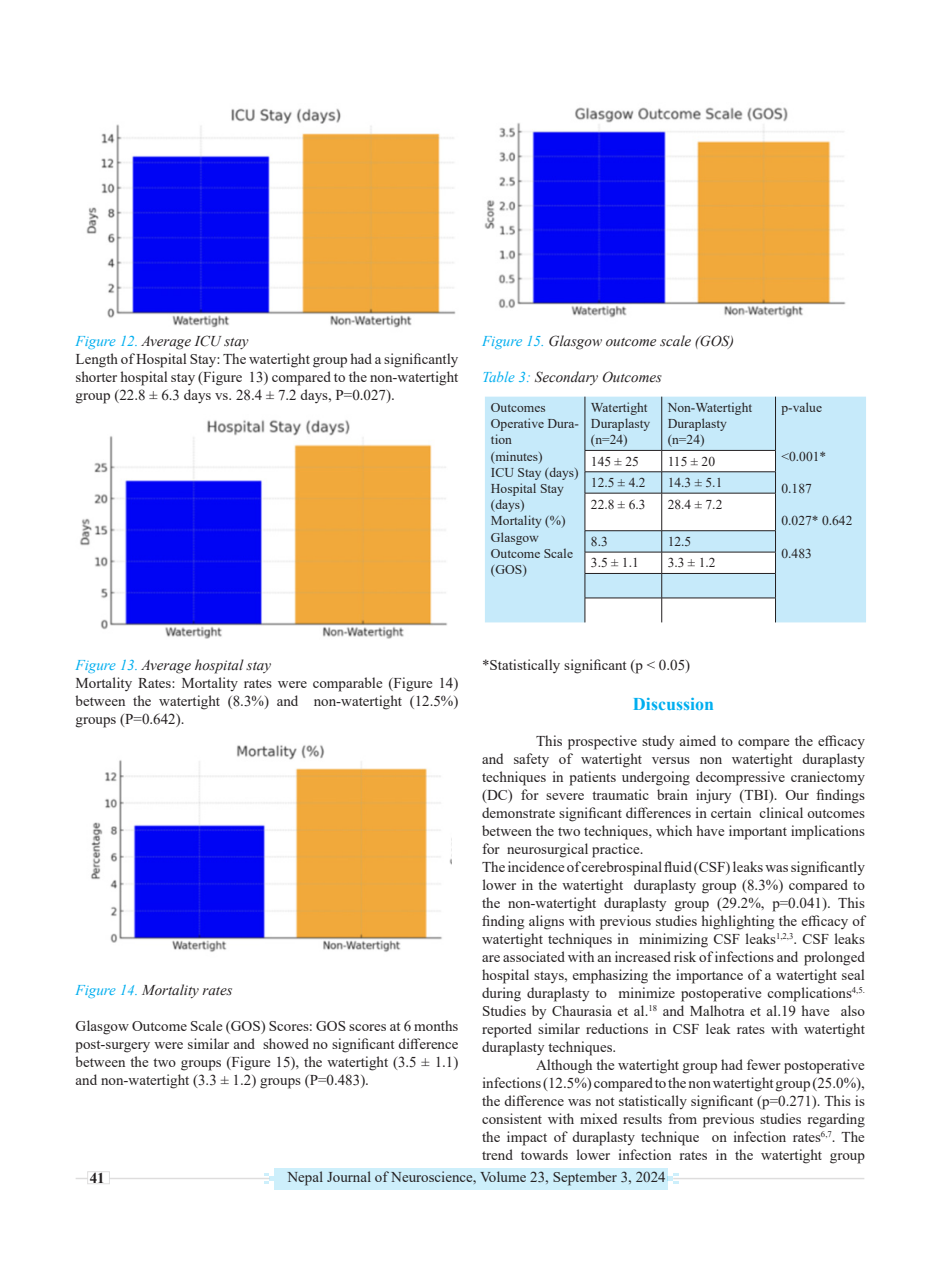
<style>
.page{position:relative;width:940px;height:1264px;background:#fff}
.page>*{position:absolute;margin:0;border:0;box-sizing:border-box;transform-origin:0 0}
.t1{font:700 18px "Times New Roman";color:#00aeef}
.t2{font:15px/18px "Times New Roman";color:#231f20;text-align:justify}
.t3{font:italic 15px "Times New Roman";color:#231f20}
.t4{font:700 15px "Times New Roman";color:#231f20}
.t5{font:13.5px/16.2px "Times New Roman";color:#231f20}
.s1{color:#00aeef}
</style>
<div class="page">
<div style="left:274px;top:1168px;width:393px;height:21px;background:#cdeffb"></div>
<svg style="left:264px;top:1173px;width:10px;height:10px"></svg>
<hr style="left:110px;top:1177px;width:159px;height:2px;background:#231f20">
<svg style="left:667px;top:1173px;width:12px;height:10px"></svg>
<hr style="left:673px;top:1177px;width:191px;height:2px;background:#231f20">
<img style="left:86px;top:108px;width:370px;height:220px">
<img style="left:80px;top:420px;width:368px;height:219px">
<img style="left:91px;top:745px;width:360px;height:207px">
<img style="left:484px;top:107px;width:362px;height:211px">
<svg style="left:485px;top:397px;width:381px;height:225px;fill:#c6eafa"></svg>
<hr style="left:584px;top:397px;width:1px;height:53px;background:#231f20">
<hr style="left:661px;top:397px;width:1px;height:53px;background:#231f20">
<hr style="left:775px;top:397px;width:1px;height:53px;background:#231f20">
<hr style="left:584px;top:450px;width:77px;height:1px;background:#231f20">
<hr style="left:661px;top:450px;width:114px;height:1px;background:#231f20">
<hr style="left:584px;top:471px;width:77px;height:1px;background:#231f20">
<svg style="left:584px;top:450px;width:1px;height:43px"></svg>
<hr style="left:661px;top:471px;width:114px;height:1px;background:#231f20">
<svg style="left:661px;top:450px;width:1px;height:43px"></svg>
<svg style="left:775px;top:450px;width:1px;height:43px"></svg>
<hr style="left:584px;top:493px;width:77px;height:1px;background:#231f20">
<hr style="left:584px;top:493px;width:1px;height:37px;background:#231f20">
<hr style="left:661px;top:493px;width:114px;height:1px;background:#231f20">
<hr style="left:661px;top:493px;width:1px;height:37px;background:#231f20">
<hr style="left:775px;top:493px;width:1px;height:37px;background:#231f20">
<hr style="left:584px;top:530px;width:77px;height:1px;background:#231f20">
<hr style="left:661px;top:530px;width:114px;height:1px;background:#231f20">
<hr style="left:584px;top:552px;width:77px;height:1px;background:#231f20">
<hr style="left:661px;top:552px;width:114px;height:1px;background:#231f20">
<hr style="left:584px;top:573px;width:77px;height:1px;background:#231f20">
<hr style="left:661px;top:573px;width:114px;height:1px;background:#231f20">
<hr style="left:584px;top:598px;width:77px;height:1px;background:#231f20">
<svg style="left:584px;top:531px;width:1px;height:91px"></svg>
<hr style="left:661px;top:598px;width:114px;height:1px;background:#231f20">
<svg style="left:661px;top:531px;width:1px;height:91px"></svg>
<svg style="left:775px;top:531px;width:1px;height:91px"></svg>
<p class="t3" style="left:76px;top:331px;width:174px"><span class="s1">Figure 12.</span> Average ICU stay</p>
<p class="t2" style="left:76px;top:350px;width:384px">Length of Hospital Stay: The watertight group had a significantly shorter hospital stay (Figure 13) compared to the non-watertight group (22.8 ± 6.3 days vs. 28.4 ± 7.2 days, P=0.027).</p>
<p class="t3" style="left:482px;top:331px;width:253px"><span class="s1">Figure 15.</span> Glasgow outcome scale (GOS)</p>
<p class="t3" style="left:482px;top:367px;width:181px"><span class="s1">Table 3:</span> Secondary Outcomes</p>
<p class="t5" style="left:491px;top:399px;width:56px">Outcomes</p>
<p class="t5" style="left:491px;top:415px;width:89px">Operative Dura&shy;tion</p>
<p class="t5" style="left:491px;top:447px;width:53px">(minutes)</p>
<p class="t5" style="left:491px;top:464px;width:89px">ICU Stay (days)</p>
<p class="t5" style="left:491px;top:480px;width:75px">Hospital Stay (days)</p>
<p class="t5" style="left:491px;top:512px;width:76px">Mortality (%)</p>
<p class="t5" style="left:491px;top:528px;width:84px">Glasgow<br>Outcome Scale (GOS)</p>
<p class="t5" style="left:591px;top:399px;width:61px">Watertight<br>Duraplasty (n=24)</p>
<p class="t5" style="left:667px;top:399px;width:86px">Non-Watertight<br>Duraplasty (n=24)</p>
<p class="t5" style="left:781px;top:399px;width:42px">p-value</p>
<p class="t5" style="left:781px;top:447px;width:46px">&lt;0.001*</p>
<p class="t5" style="left:781px;top:480px;width:32px">0.187</p>
<p class="t5" style="left:781px;top:512px;width:72px">0.027* 0.642</p>
<p class="t5" style="left:781px;top:545px;width:32px">0.483</p>
<p class="t5" style="left:591px;top:453px;width:49px">145 ± 25</p>
<p class="t5" style="left:667px;top:453px;width:49px">115 ± 20</p>
<p class="t5" style="left:591px;top:474px;width:56px">12.5 ± 4.2</p>
<p class="t5" style="left:667px;top:474px;width:56px">14.3 ± 5.1</p>
<p class="t5" style="left:591px;top:495px;width:56px">22.8 ± 6.3</p>
<p class="t5" style="left:667px;top:495px;width:56px">28.4 ± 7.2</p>
<p class="t5" style="left:591px;top:533px;width:18px">8.3</p>
<p class="t5" style="left:667px;top:533px;width:25px">12.5</p>
<p class="t5" style="left:591px;top:554px;width:49px">3.5 ± 1.1</p>
<p class="t5" style="left:667px;top:554px;width:49px">3.3 ± 1.2</p>
<p class="t3" style="left:76px;top:655px;width:197px"><span class="s1">Figure 13.</span> Average hospital stay</p>
<p class="t2" style="left:76px;top:674px;width:384px">Mortality Rates: Mortality rates were comparable (Figure 14) between the watertight (8.3%) and non-watertight (12.5%) groups (P=0.642).</p>
<p class="t3" style="left:76px;top:979px;width:158px"><span class="s1">Figure 14.</span> Mortality rates</p>
<p class="t2" style="left:76px;top:1016px;width:384px">Glasgow Outcome Scale (GOS) Scores: GOS scores at 6 months post-surgery were similar and showed no significant difference between the two groups (Figure 15), the watertight (3.5 ± 1.1) and non-watertight (3.3 ± 1.2) groups (P=0.483).</p>
<p class="t2" style="left:482px;top:656px;width:210px">*Statistically significant (p &lt; 0.05)</p>
<p class="t1" style="left:633px;top:691px;width:83px">Discussion</p>
<p class="t2" style="left:482px;top:731px;width:384px;text-indent:54px">This prospective study aimed to compare the efficacy and safety of watertight versus non watertight duraplasty techniques in patients undergoing decompressive craniectomy (DC) for severe traumatic brain injury (TBI). Our findings demonstrate significant differences in certain clinical outcomes between the two techniques, which have important implications for neurosurgical practice.</p>
<p class="t2" style="left:482px;top:857px;width:384px">The incidence of cerebrospinal fluid (CSF) leaks was significantly lower in the watertight duraplasty group (8.3%) compared to the non-watertight duraplasty group (29.2%, p=0.041). This finding aligns with previous studies highlighting the efficacy of watertight techniques in minimizing CSF leaks<sup>1,2,3</sup>. CSF leaks are associated with an increased risk of infections and prolonged hospital stays, emphasizing the importance of a watertight seal during duraplasty to minimize postoperative complications<sup>4,5.<br></sup>Studies by Chaurasia et al.<sup>18</sup> and Malhotra et al.19 have also reported similar reductions in CSF leak rates with watertight duraplasty techniques.</p>
<p class="t2" style="left:482px;top:1055px;width:384px;text-indent:54px">Although the watertight group had fewer postoperative infections (12.5%) compared to the non watertight group (25.0%), the difference was not statistically significant (p=0.271). This is consistent with mixed results from previous studies regarding the impact of duraplasty technique on infection rates<sup>6,7</sup>. The trend towards lower infection rates in the watertight group</p>
<p class="t4" style="left:90px;top:1166px;width:16px">41</p>
<p class="t2" style="left:287px;top:1168px;width:380px">Nepal Journal of Neuroscience, Volume 23, September 3, 2024</p>
</div>
